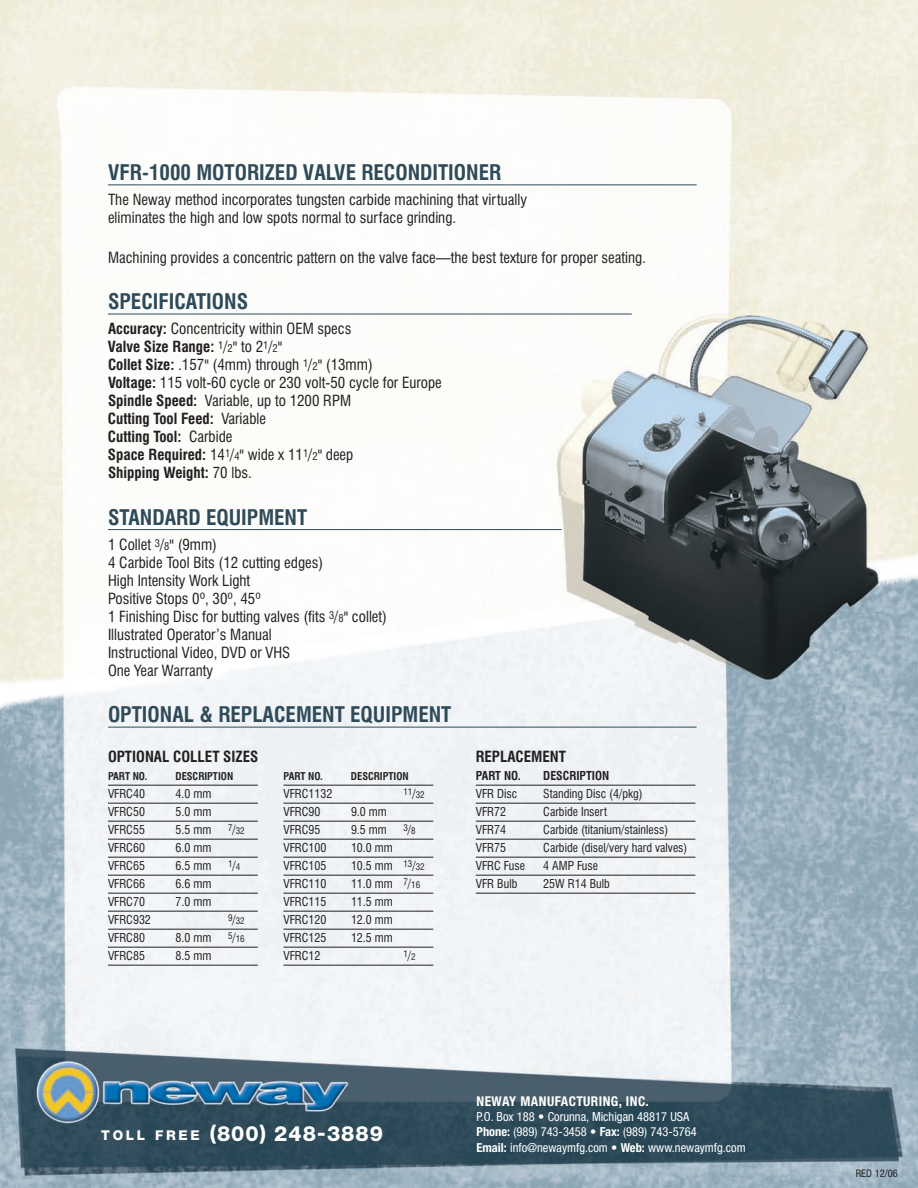
<style>
.page{position:relative;width:918px;height:1188px;background:#fff}
.page>*{position:absolute;margin:0;border:0;box-sizing:border-box;transform-origin:0 0}
.t1{font:700 condensed 21px "Swiss 721 BT";color:#2f4b5a}
.t2{font:800 21px "Helvetica Neue LT Std";letter-spacing:.05em;color:#fff}
.t3{font:condensed 15px/18px "Swiss 721 BT";color:#231f20}
.t4{font:700 condensed 15px "Swiss 721 BT";color:#231f20}
.t5{font:700 condensed 13.5px "Helvetica Neue LT Std";letter-spacing:.03em;color:#fff}
.t6{font:condensed 12.45px/15.3px "Helvetica Neue LT Std";color:#fff}
.t7{font:condensed 12px "Swiss 721 BT";color:#231f20}
.t8{font:700 condensed 12px "Swiss 721 BT";color:#231f20}
.t9{font:700 condensed 10.5px "Swiss 721 BT";color:#231f20}
.t10{font:condensed 10.5px "Helvetica Neue LT Std";color:#231f20}
.t11{font:condensed 9px "Swiss 721 BT";color:#231f20}
.s1{font-weight:700}
.s2{font-size:10.5px}
.s3{font-size:12px}
.s4{font-size:9px}
.s5{font-size:13.5px}
</style>
<div class="page">
<img style="left:0;top:0;width:918px;height:1188px">
<hr style="left:108px;top:184px;width:589px;height:1px;background:#2f4b5a">
<hr style="left:108px;top:314px;width:524px;height:1px;background:#2f4b5a">
<hr style="left:108px;top:529px;width:454px;height:1px;background:#2f4b5a">
<hr style="left:108px;top:727px;width:589px;height:1px;background:#2f4b5a">
<hr style="left:108px;top:785px;width:150px;height:1px;background:#231f20">
<hr style="left:108px;top:803px;width:150px;height:1px;background:#231f20">
<hr style="left:108px;top:821px;width:150px;height:1px;background:#231f20">
<hr style="left:108px;top:839px;width:150px;height:1px;background:#231f20">
<hr style="left:108px;top:857px;width:150px;height:1px;background:#231f20">
<hr style="left:108px;top:875px;width:150px;height:1px;background:#231f20">
<hr style="left:108px;top:893px;width:150px;height:1px;background:#231f20">
<hr style="left:108px;top:911px;width:150px;height:1px;background:#231f20">
<hr style="left:108px;top:929px;width:150px;height:1px;background:#231f20">
<hr style="left:108px;top:947px;width:150px;height:1px;background:#231f20">
<hr style="left:108px;top:965px;width:150px;height:1px;background:#231f20">
<hr style="left:284px;top:785px;width:149px;height:1px;background:#231f20">
<hr style="left:284px;top:803px;width:149px;height:1px;background:#231f20">
<hr style="left:284px;top:821px;width:149px;height:1px;background:#231f20">
<hr style="left:284px;top:839px;width:149px;height:1px;background:#231f20">
<hr style="left:284px;top:857px;width:149px;height:1px;background:#231f20">
<hr style="left:284px;top:875px;width:149px;height:1px;background:#231f20">
<hr style="left:284px;top:893px;width:149px;height:1px;background:#231f20">
<hr style="left:284px;top:911px;width:149px;height:1px;background:#231f20">
<hr style="left:284px;top:929px;width:149px;height:1px;background:#231f20">
<hr style="left:284px;top:947px;width:149px;height:1px;background:#231f20">
<hr style="left:284px;top:965px;width:149px;height:1px;background:#231f20">
<hr style="left:476px;top:785px;width:219px;height:1px;background:#231f20">
<hr style="left:476px;top:803px;width:219px;height:1px;background:#231f20">
<hr style="left:476px;top:821px;width:219px;height:1px;background:#231f20">
<hr style="left:476px;top:839px;width:219px;height:1px;background:#231f20">
<hr style="left:476px;top:857px;width:219px;height:1px;background:#231f20">
<hr style="left:476px;top:875px;width:219px;height:1px;background:#231f20">
<hr style="left:476px;top:893px;width:219px;height:1px;background:#231f20">
<h1 class="t1" style="left:108px;top:160px;width:395px">VFR-1000 MOTORIZED VALVE RECONDITIONER</h1>
<p class="t3" style="left:108px;top:190px;width:421px">The Neway method incorporates tungsten carbide machining that virtually eliminates the high and low spots normal to surface grinding.</p>
<p class="t3" style="left:108px;top:248px;width:540px">Machining provides a concentric pattern on the valve face—the best texture for proper seating.</p>
<h1 class="t1" style="left:108px;top:289px;width:140px">SPECIFICATIONS</h1>
<p class="t3" style="left:108px;top:320px;width:335px"><span class="s1">ACCURACY:</span> Concentricity within OEM specs<br><span class="s1">VALVE SIZE RANGE:</span> <sup>1</sup>/<span class="s2">2</span>" to 2<sup>1</sup>/<span class="s2">2</span>"<br><span class="s1">COLLET SIZE:</span> .157" (4mm) through <sup>1</sup>/<span class="s2">2</span>" (13mm)<br><span class="s1">VOLTAGE:</span> 115 volt-60 cycle or 230 volt-50 cycle for Europe <span class="s1">SPINDLE SPEED:</span> Variable, up to 1200 RPM<br><span class="s1">CUTTING TOOL FEED:</span> Variable<br><span class="s1">CUTTING TOOL:</span> Carbide<br><span class="s1">SPACE REQUIRED:</span> 14<sup>1</sup>/<span class="s2">4</span>" wide x 11<sup>1</sup>/<span class="s2">2</span>" deep<br><span class="s1">SHIPPING WEIGHT:</span> 70 lbs.</p>
<h1 class="t1" style="left:108px;top:505px;width:201px">STANDARD EQUIPMENT</h1>
<p class="t3" style="left:108px;top:535px;width:281px">1 Collet <sup>3</sup>/<span class="s2">8</span>" (9mm)<br>4 Carbide Tool Bits (12 cutting edges)<br>High Intensity Work Light<br>Positive Stops 0º, 30º, 45º<br>1 Finishing Disc for butting valves (fits <sup>3</sup>/<span class="s2">8</span>" collet)<br>Illustrated Operator’s Manual<br>Instructional Video, DVD or VHS<br>One Year Warranty</p>
<h1 class="t1" style="left:108px;top:702px;width:345px">OPTIONAL &amp; REPLACEMENT EQUIPMENT</h1>
<p class="t4" style="left:108px;top:748px;width:150px">OPTIONAL COLLET SIZES</p>
<p class="t9" style="left:108px;top:770px;width:59px">PART NO. D</p>
<p class="t9" style="left:182px;top:770px;width:53px">ESCRIPTION</p>
<p class="t7" style="left:108px;top:787px;width:38px">VFRC40</p>
<p class="t7" style="left:176px;top:787px;width:37px">4.0 mm</p>
<p class="t7" style="left:108px;top:805px;width:38px">VFRC50</p>
<p class="t7" style="left:176px;top:805px;width:37px">5.0 mm</p>
<p class="t7" style="left:108px;top:823px;width:38px">VFRC55</p>
<p class="t7" style="left:176px;top:823px;width:37px">5.5 mm</p>
<p class="t11" style="left:228px;top:826px;width:18px">7<span class="s3">/</span>32</p>
<p class="t7" style="left:108px;top:841px;width:38px">VFRC60</p>
<p class="t7" style="left:176px;top:841px;width:37px">6.0 mm</p>
<p class="t7" style="left:108px;top:859px;width:38px">VFRC65</p>
<p class="t7" style="left:176px;top:859px;width:37px">6.5 mm</p>
<p class="t11" style="left:228px;top:860px;width:14px">1<span class="s3">/</span>4</p>
<p class="t7" style="left:108px;top:877px;width:38px">VFRC66</p>
<p class="t7" style="left:176px;top:877px;width:37px">6.6 mm</p>
<p class="t7" style="left:108px;top:895px;width:38px">VFRC70</p>
<p class="t7" style="left:176px;top:895px;width:37px">7.0 mm</p>
<p class="t7" style="left:108px;top:913px;width:44px">VFRC932</p>
<p class="t11" style="left:228px;top:916px;width:18px">9<span class="s3">/</span>32</p>
<p class="t7" style="left:108px;top:931px;width:38px">VFRC80</p>
<p class="t7" style="left:176px;top:931px;width:37px">8.0 mm</p>
<p class="t11" style="left:228px;top:934px;width:18px">5<span class="s3">/</span>16</p>
<p class="t7" style="left:108px;top:949px;width:38px">VFRC85</p>
<p class="t7" style="left:176px;top:949px;width:37px">8.5 mm</p>
<p class="t4" style="left:476px;top:748px;width:92px">REPLACEMENT</p>
<p class="t8" style="left:476px;top:769px;width:57px">PART NO. D</p>
<p class="t8" style="left:550px;top:769px;width:60px">ESCRIPTION</p>
<p class="t7" style="left:476px;top:787px;width:43px">VFR Disc</p>
<p class="t7" style="left:543px;top:787px;width:101px">Standing Disc (4/pkg)</p>
<p class="t7" style="left:476px;top:805px;width:32px">VFR72</p>
<p class="t7" style="left:543px;top:805px;width:65px">Carbide Insert</p>
<p class="t7" style="left:476px;top:823px;width:32px">VFR74</p>
<p class="t7" style="left:543px;top:823px;width:126px">Carbide (titanium/stainless)</p>
<p class="t7" style="left:476px;top:841px;width:32px">VFR75</p>
<p class="t7" style="left:543px;top:841px;width:146px">Carbide (disel/very hard valves)</p>
<p class="t7" style="left:476px;top:859px;width:51px">VFRC Fuse</p>
<p class="t7" style="left:543px;top:859px;width:56px">4 AMP Fuse</p>
<p class="t7" style="left:476px;top:877px;width:43px">VFR Bulb</p>
<p class="t7" style="left:543px;top:877px;width:68px">25W R14 Bulb</p>
<p class="t9" style="left:284px;top:770px;width:59px">PART NO. D</p>
<p class="t9" style="left:357px;top:770px;width:53px">ESCRIPTION</p>
<p class="t7" style="left:284px;top:787px;width:50px">VFRC1132</p>
<p class="t11" style="left:404px;top:788px;width:23px">11<span class="s3">/</span>32</p>
<p class="t7" style="left:284px;top:805px;width:38px">VFRC90</p>
<p class="t7" style="left:351px;top:805px;width:37px">9.0 mm</p>
<p class="t7" style="left:284px;top:823px;width:38px">VFRC95</p>
<p class="t7" style="left:351px;top:823px;width:37px">9.5 mm</p>
<p class="t11" style="left:404px;top:824px;width:14px">3<span class="s3">/</span>8</p>
<p class="t7" style="left:284px;top:841px;width:44px">VFRC100</p>
<p class="t7" style="left:351px;top:841px;width:43px">10.0 mm</p>
<p class="t7" style="left:284px;top:859px;width:44px">VFRC105</p>
<p class="t7" style="left:351px;top:859px;width:75px">10.5 mm <sup>13</sup>/<span class="s4">32</span></p>
<p class="t7" style="left:284px;top:877px;width:44px">VFRC110</p>
<p class="t7" style="left:351px;top:877px;width:71px">11.0 mm <sup>7</sup>/<span class="s4">16</span></p>
<p class="t7" style="left:284px;top:895px;width:44px">VFRC115</p>
<p class="t7" style="left:351px;top:895px;width:43px">11.5 mm</p>
<p class="t7" style="left:284px;top:913px;width:44px">VFRC120</p>
<p class="t7" style="left:351px;top:913px;width:43px">12.0 mm</p>
<p class="t7" style="left:284px;top:931px;width:44px">VFRC125</p>
<p class="t7" style="left:351px;top:931px;width:43px">12.5 mm</p>
<p class="t7" style="left:284px;top:949px;width:38px">VFRC12</p>
<p class="t11" style="left:404px;top:950px;width:14px">1<span class="s3">/</span>2</p>
<h1 class="t2" style="left:101px;top:1122px;width:283px"><span class="s5">T O L L F R E E</span> (800) 248-3889</h1>
<p class="t5" style="left:477px;top:1093px;width:174px">NEWAY MANUFACTURING, INC.</p>
<p class="t6" style="left:477px;top:1109px;width:271px">P.O. Box 188 • Corunna, Michigan 48817 USA<br><span class="s1">Phone:</span> (989) 743-3458 • <span class="s1">Fax:</span> (989) 743-5764<br><span class="s1">Email:</span> info@newaymfg.com • <span class="s1">Web:</span> www.newaymfg.com</p>
<p class="t10" style="left:856px;top:1167px;width:43px">RED 12/06</p>
</div>
